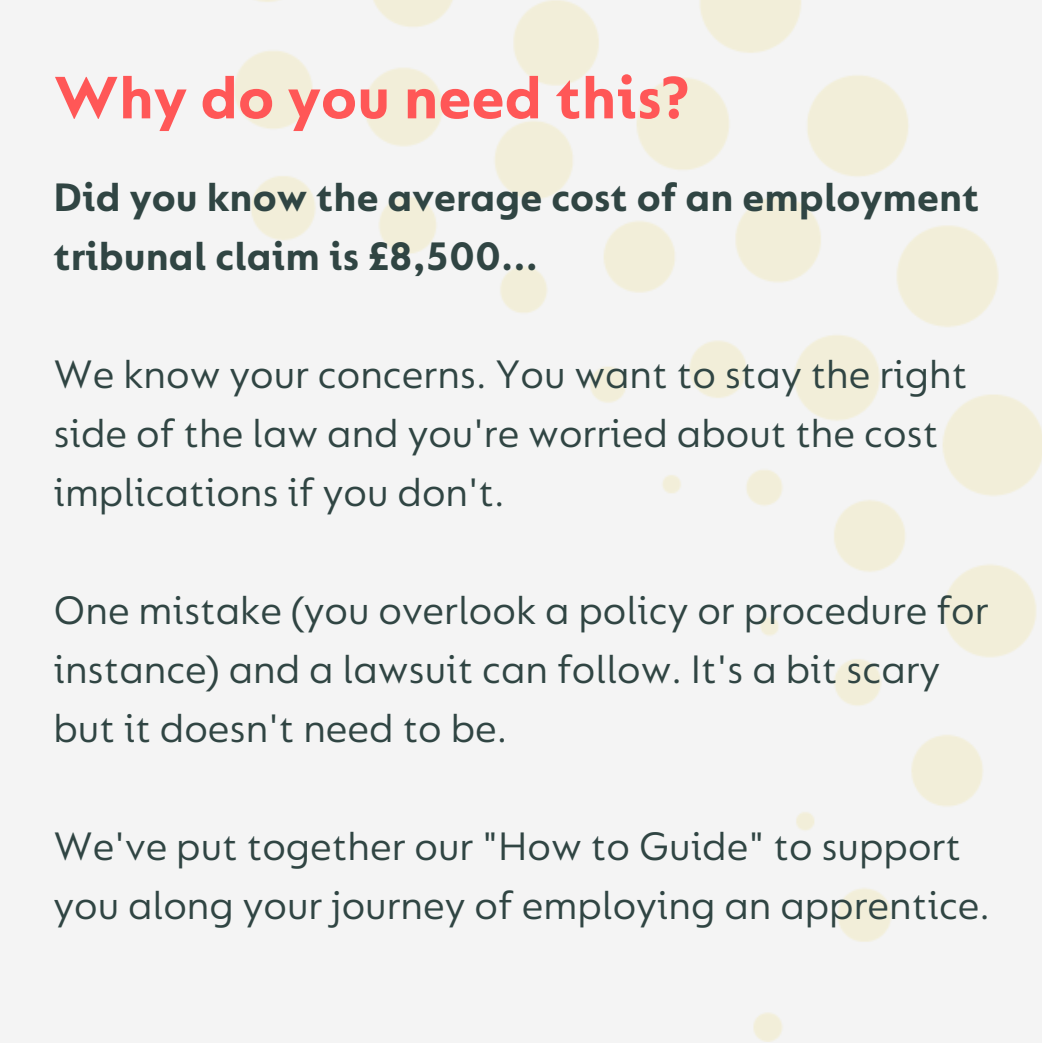
<style>
.page{position:relative;width:1042px;height:1043px;background:#fff}
.page>*{position:absolute;margin:0;border:0;box-sizing:border-box;transform-origin:0 0}
.t1{font:700 64.05px "FS Lucas";color:#ff5757}
.t2{font:42.52px/59px "FS Lucas";color:#304543}
.t3{font:700 42.52px/59px "FS Lucas";color:#304543}
</style>
<div class="page">
<div style="left:0;top:0;width:1041px;height:1041px;background:#f4f4f4"></div>
<img style="left:234px;top:0;width:807px;height:1041px">
<p class="t1" style="left:53px;top:71px;width:637px">Why do you need this?</p>
<p class="t3" style="left:53px;top:171px;width:927px">Did you know the average cost of an employment tribunal claim is £8,500...</p>
<p class="t2" style="left:53px;top:348px;width:915px">We know your concerns. You want to stay the right side of the law and you're worried about the cost implications if you don't.</p>
<p class="t2" style="left:53px;top:584px;width:936px">One mistake (you overlook a policy or procedure for instance) and a lawsuit can follow. It's a bit scary but it doesn't need to be.</p>
<p class="t2" style="left:53px;top:820px;width:938px">We've put together our "How to Guide" to support you along your journey of employing an apprentice.</p>
</div>
